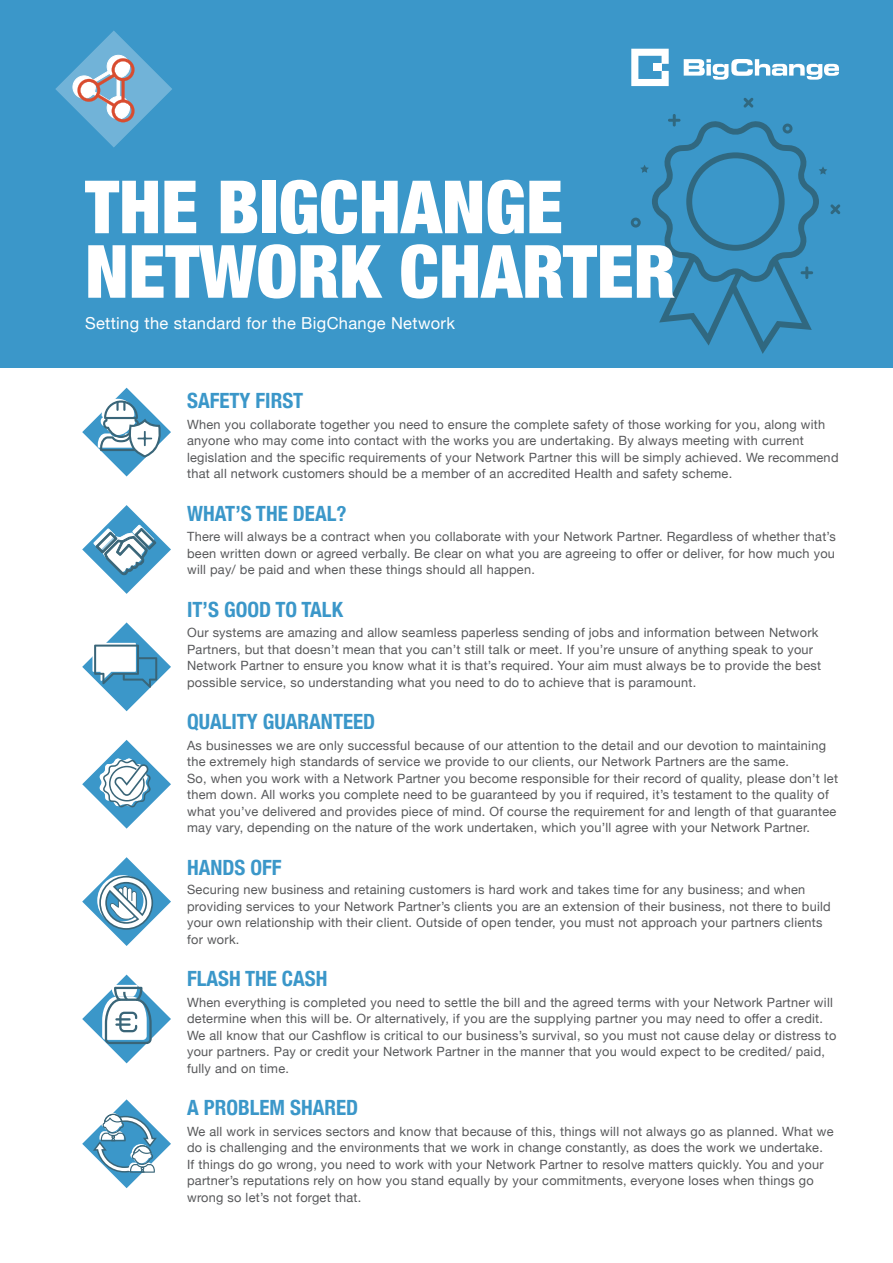
<style>
.page{position:relative;width:893px;height:1263px;background:#fff}
.page>*{position:absolute;margin:0;border:0;box-sizing:border-box;transform-origin:0 0}
.t1{font:900 condensed 73.5px/64.5px "Helvetica Neue";color:#fff}
.t2{font:700 condensed 21px "Helvetica Neue";color:#3b97c9}
.t3{font:16.5px "Helvetica Neue";letter-spacing:.02em;color:#fff}
.t4{font:12.75px/16.5px "Helvetica Neue";letter-spacing:.02em;color:#57585a}
</style>
<div class="page">
<div style="left:0;top:0;width:893px;height:368px;background:#3b97c9"></div>
<svg style="left:743px;top:98px;width:10px;height:10px"></svg>
<svg style="left:631px;top:114px;width:209px;height:240px"></svg>
<svg style="left:55px;top:30px;width:117px;height:118px"></svg>
<svg style="left:684px;top:59px;width:155px;height:21px"></svg>
<svg style="left:631px;top:49px;width:38px;height:37px"></svg>
<div style="left:653px;top:64px;width:9px;height:7px;background:#fff"></div>
<svg style="left:82px;top:505px;width:89px;height:89px"></svg>
<svg style="left:82px;top:622px;width:89px;height:89px"></svg>
<svg style="left:82px;top:740px;width:89px;height:89px"></svg>
<svg style="left:82px;top:857px;width:89px;height:89px"></svg>
<svg style="left:82px;top:974px;width:89px;height:89px"></svg>
<svg style="left:82px;top:1099px;width:89px;height:89px"></svg>
<svg style="left:82px;top:388px;width:89px;height:88px"></svg>
<p class="t1" style="left:85px;top:171px;width:592px">THE BIGCHANGE<br>NETWORK CHARTER</p>
<p class="t3" style="left:85px;top:312px;width:371px">Setting the standard for the BigChange Network</p>
<p class="t2" style="left:187px;top:383px;width:118px">SAFETY FIRST</p>
<p class="t4" style="left:187px;top:417px;width:653px">When you collaborate together you need to ensure the complete safety of those working for you, along with anyone who may come into contact with the works you are undertaking. By always meeting with current legislation and the specific requirements of your Network Partner this will be simply achieved. We recommend that all network customers should be a member of an accredited Health and safety scheme.</p>
<p class="t2" style="left:187px;top:496px;width:161px">WHAT’S THE DEAL?</p>
<p class="t4" style="left:187px;top:529px;width:650px;text-align:justify">There will always be a contract when you collaborate with your Network Partner. Regardless of whether that’s been written down or agreed verbally. Be clear on what you are agreeing to offer or deliver, for how much you will pay/ be paid and when these things should all happen.</p>
<p class="t2" style="left:187px;top:592px;width:157px">IT’S GOOD TO TALK</p>
<p class="t4" style="left:187px;top:625px;width:635px">Our systems are amazing and allow seamless paperless sending of jobs and information between Network Partners, but that doesn’t mean that you can’t still talk or meet. If you’re unsure of anything speak to your Network Partner to ensure you know what it is that’s required. Your aim must always be to provide the best possible service, so understanding what you need to do to achieve that is paramount.</p>
<p class="t2" style="left:187px;top:704px;width:190px">QUALITY GUARANTEED</p>
<p class="t4" style="left:187px;top:738px;width:652px">As businesses we are only successful because of our attention to the detail and our devotion to maintaining the extremely high standards of service we provide to our clients, our Network Partners are the same.<br>So, when you work with a Network Partner you become responsible for their record of quality, please don’t let them down. All works you complete need to be guaranteed by you if required, it’s testament to the quality of what you’ve delivered and provides piece of mind. Of course the requirement for and length of that guarantee may vary, depending on the nature of the work undertaken, which you’ll agree with your Network Partner.</p>
<p class="t2" style="left:187px;top:850px;width:96px">HANDS OFF</p>
<p class="t4" style="left:187px;top:882px;width:645px">Securing new business and retaining customers is hard work and takes time for any business; and when providing services to your Network Partner’s clients you are an extension of their business, not there to build your own relationship with their client. Outside of open tender, you must not approach your partners clients for work.</p>
<p class="t2" style="left:187px;top:961px;width:142px">FLASH THE CASH</p>
<p class="t4" style="left:187px;top:994px;width:651px">When everything is completed you need to settle the bill and the agreed terms with your Network Partner will determine when this will be. Or alternatively, if you are the supplying partner you may need to offer a credit.<br>We all know that our Cashflow is critical to our business’s survival, so you must not cause delay or distress to your partners. Pay or credit your Network Partner in the manner that you would expect to be credited/ paid, fully and on time.</p>
<p class="t2" style="left:187px;top:1090px;width:173px">A PROBLEM SHARED</p>
<p class="t4" style="left:187px;top:1123px;width:648px">We all work in services sectors and know that because of this, things will not always go as planned. What we do is challenging and the environments that we work in change constantly, as does the work we undertake.<br>If things do go wrong, you need to work with your Network Partner to resolve matters quickly. You and your partner’s reputations rely on how you stand equally by your commitments, everyone loses when things go wrong so let’s not forget that.</p>
</div>
